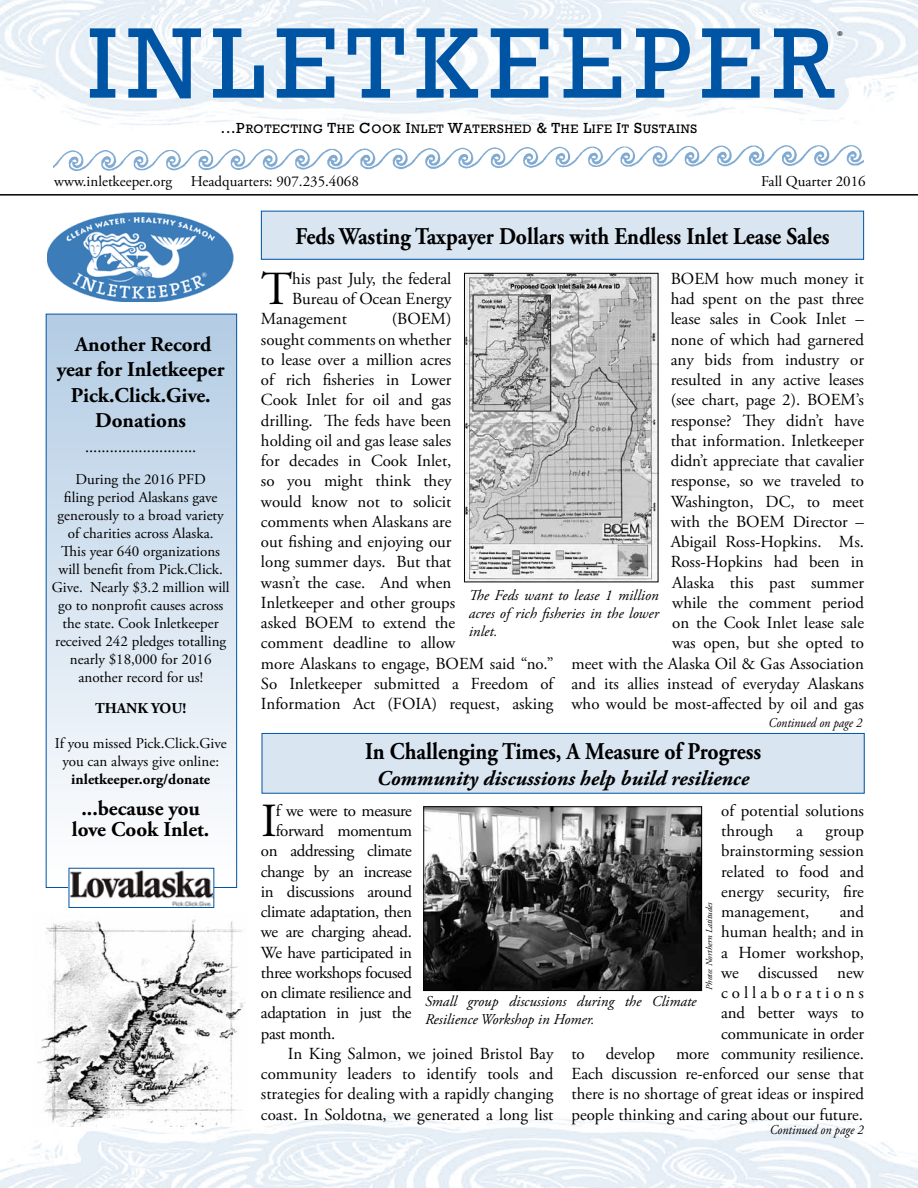
<style>
.page{position:relative;width:918px;height:1188px;background:#fff}
.page>*{position:absolute;margin:0;border:0;box-sizing:border-box;transform-origin:0 0}
.t1{font:102px "Rockwell";letter-spacing:.09em;color:#0054a4}
.t2{font:47.4px "Adobe Garamond Pro";color:#000}
.t3{font:700 24px "Adobe Garamond Pro";color:#000;scale:.9 1}
.t4{font:700 21px/25.2px "Adobe Garamond Pro";color:#000;text-align:center}
.t5{font:italic 700 21px "Adobe Garamond Pro";color:#000}
.t6{font:18px "Minion Pro";color:#000}
.t7{font:16.8px/20.2px "Adobe Garamond Pro";color:#000;text-align:justify}
.t8{font:16.8px "Adobe Garamond Pro";letter-spacing:-.025em;color:#000}
.t9{font:16.5px "Adobe Garamond Pro";color:#000}
.t10{font:15px/18px "Adobe Garamond Pro";color:#000;text-align:center}
.t11{font:italic 15px/18px "Adobe Garamond Pro";color:#000}
.t12{font:700 15px "Adobe Garamond Pro";color:#000}
.t13{font:italic 13.5px "Adobe Garamond Pro";color:#000;scale:.9 1}
.t14{font:12.6px "Rockwell";letter-spacing:.05em;color:#000}
.t15{font:italic 9px "Adobe Garamond Pro";color:#000}
.s1{font-size:15px}
</style>
<div class="page">
<img style="left:0;top:0;width:918px;height:128px">
<img style="left:54px;top:145px;width:810px;height:26px">
<img style="left:0;top:1110px;width:918px;height:78px">
<img style="left:47px;top:212px;width:187px;height:90px">
<img style="left:33px;top:919px;width:213px;height:207px">
<hr style="left:0;top:194px;width:918px;height:2px;background:#000">
<div style="left:46px;top:314px;width:191px;height:573px;background:linear-gradient(to bottom,#b3cce4,#fefeff)"></div>
<div style="left:46px;top:314px;width:191px;height:574px;border:1px solid #0054a4"></div>
<div style="left:261px;top:211px;width:603px;height:48px;background:#d9e5f1"></div>
<div style="left:261px;top:211px;width:603px;height:49px;border:1px solid #0054a4"></div>
<img style="left:71px;top:870px;width:141px;height:36px">
<div style="left:69px;top:868px;width:145px;height:40px;border:1px solid #0054a4"></div>
<div style="left:262px;top:733px;width:602px;height:60px;background:#d9e5f1"></div>
<div style="left:262px;top:733px;width:603px;height:61px;border:1px solid #0054a4"></div>
<img style="left:426px;top:809px;width:274px;height:180px">
<div style="left:424px;top:807px;width:278px;height:184px;border:1px solid #000"></div>
<img style="left:466px;top:275px;width:190px;height:305px">
<div style="left:464px;top:273px;width:194px;height:309px;border:1px solid #000"></div>
<h1 class="t1" style="left:87px;top:5px;width:749px">INLETKEEPER</h1>
<p class="t6" style="left:837px;top:25px;width:7px">®</p>
<p class="t14" style="left:221px;top:122px;width:478px"><span class="s1">...P</span>ROTECTING <span class="s1">T</span>HE <span class="s1">C</span>OOK <span class="s1">I</span>NLET <span class="s1">W</span>ATERSHED <span class="s1">&amp; T</span>HE <span class="s1">L</span>IFE <span class="s1">I</span>T <span class="s1">S</span>USTAINS</p>
<p class="t10" style="left:54px;top:173px;width:119px">www.inletkeeper.org</p>
<p class="t10" style="left:191px;top:173px;width:170px">Headquarters: 907.235.4068</p>
<p class="t10" style="left:761px;top:173px;width:106px">Fall Quarter 2016</p>
<p class="t4" style="left:57px;top:332px;width:169px">Another Record year for Inletkeeper<br>Pick.Click.Give.<br>Donations</p>
<p class="t9" style="left:85px;top:437px;width:113px">...........................</p>
<p class="t10" style="left:52px;top:471px;width:179px">During the 2016 PFD<br>filing period Alaskans gave generously to a broad variety of charities across Alaska.<br>This year 640 organizations will benefit from Pick.Click.<br>Give. Nearly $3.2 million will go to nonprofit causes across the state. Cook Inletkeeper received 242 pledges totalling nearly $18,000 for 2016 another record for us!</p>
<p class="t12" style="left:95px;top:700px;width:93px">THANK YOU!</p>
<p class="t10" style="left:55px;top:735px;width:174px">If you missed Pick.Click.Give you can always give online:</p>
<p class="t12" style="left:71px;top:771px;width:140px">inletkeeper.org/donate</p>
<p class="t4" style="left:72px;top:798px;width:139px;line-height:21px">...because you love Cook Inlet.</p>
<h3 class="t3" style="left:295px;top:222px;width:595px">Feds Wasting Taxpayer Dollars with Endless Inlet Lease Sales</h3>
<h2 class="t2" style="left:261px;top:261px;width:33px">T</h2>
<p class="t7" style="left:292px;top:269px;width:161px">his past July, the federal</p>
<p class="t7" style="left:572px;top:269px;width:294px;text-align:right">BOEM how much money it<br>had spent on the past three<br>lease sales in Cook Inlet –<br>none of which had garnered<br>any bids from industry or<br>resulted in any active leases<br>(see chart, page 2). BOEM’s<br>response? They didn’t have<br>that information. Inletkeeper<br>didn’t appreciate that cavalier<br>response, so we traveled to<br>Washington, DC, to meet<br>with the BOEM Director –<br>Abigail Ross-Hopkins. Ms.<br>Ross-Hopkins had been in<br>Alaska this past summer<br>while the comment period<br>on the Cook Inlet lease sale<br>was open, but she opted to<br>meet with the Alaska Oil &amp; Gas Association and its allies instead of everyday Alaskans who would be most-affected by oil and gas</p>
<p class="t13" style="left:769px;top:715px;width:106px">Continued on page 2</p>
<p class="t7" style="left:292px;top:289px;width:161px">Bureau of Ocean Energy</p>
<p class="t7" style="left:261px;top:309px;width:87px">Management</p>
<p class="t7" style="left:261px;top:309px;width:294px;text-align:left;text-indent:131px">(BOEM)<br>sought comments on whether<br>to lease over a million acres<br>of rich fisheries in Lower<br>Cook Inlet for oil and gas<br>drilling. The feds have been<br>holding oil and gas lease sales<br>for decades in Cook Inlet,<br>so you might think they<br>would know not to solicit<br>comments when Alaskans are<br>out fishing and enjoying our<br>long summer days. But that<br>wasn’t the case. And when<br>Inletkeeper and other groups<br>asked BOEM to extend the<br>comment deadline to allow<br>more Alaskans to engage, BOEM said “no.”<br>So Inletkeeper submitted a Freedom of<br>Information Act (FOIA) request, asking</p>
<p class="t11" style="left:469px;top:587px;width:192px;text-align:justify">The Feds want to lease 1 million acres of rich fisheries in the lower inlet.</p>
<h3 class="t3" style="left:365px;top:738px;width:442px">In Challenging Times, A Measure of Progress</h3>
<p class="t5" style="left:377px;top:766px;width:374px">Community discussions help build resilience</p>
<h2 class="t2" style="left:261px;top:793px;width:18px">I</h2>
<p class="t8" style="left:276px;top:800px;width:138px">f we were to measure</p>
<p class="t7" style="left:721px;top:801px;width:144px">of potential solutions through</p>
<p class="t8" style="left:276px;top:821px;width:138px">forward momentum</p>
<p class="t8" style="left:261px;top:841px;width:152px">on addressing climate</p>
<p class="t8" style="left:261px;top:861px;width:152px">change by an increase</p>
<p class="t8" style="left:261px;top:881px;width:152px">in discussions around</p>
<p class="t8" style="left:261px;top:902px;width:152px">climate adaptation, then</p>
<p class="t8" style="left:261px;top:922px;width:152px">we are charging ahead.</p>
<p class="t8" style="left:261px;top:942px;width:152px">We have participated in</p>
<p class="t8" style="left:261px;top:962px;width:152px">three workshops focused</p>
<p class="t8" style="left:261px;top:983px;width:152px">on climate resilience and</p>
<p class="t8" style="left:261px;top:1003px;width:152px">adaptation in just the</p>
<p class="t8" style="left:261px;top:1023px;width:76px">past month.</p>
<p class="t7" style="left:288px;top:1044px;width:267px">In King Salmon, we joined Bristol Bay</p>
<p class="t7" style="left:261px;top:1064px;width:294px">community leaders to identify tools and</p>
<p class="t7" style="left:261px;top:1084px;width:294px">strategies for dealing with a rapidly changing</p>
<p class="t7" style="left:261px;top:1105px;width:294px">coast. In Soldotna, we generated a long list</p>
<p class="t7" style="left:721px;top:821px;width:144px;text-indent:104px">group brainstorming session related to food and energy security, fire management,</p>
<p class="t7" style="left:796px;top:821px;width:8px">a</p>
<p class="t15" style="left:704px;top:990px;width:89px;rotate:-90deg">Photo: Northern Latitudes</p>
<p class="t7" style="left:721px;top:902px;width:144px;text-indent:119px">and human health; and in a Homer workshop, we discussed new collaborations and better ways to communicate in order</p>
<p class="t11" style="left:425px;top:993px;width:273px">Small group discussions during the Climate<br>Resilience Workshop in Homer.</p>
<p class="t7" style="left:571px;top:1044px;width:294px;text-indent:105px">more community resilience.<br>Each discussion re-enforced our sense that there is no shortage of great ideas or inspired people thinking and caring about our future.</p>
<p class="t7" style="left:571px;top:1044px;width:15px">to</p>
<p class="t7" style="left:606px;top:1044px;width:51px">develop</p>
<p class="t13" style="left:770px;top:1122px;width:106px">Continued on page 2</p>
</div>
